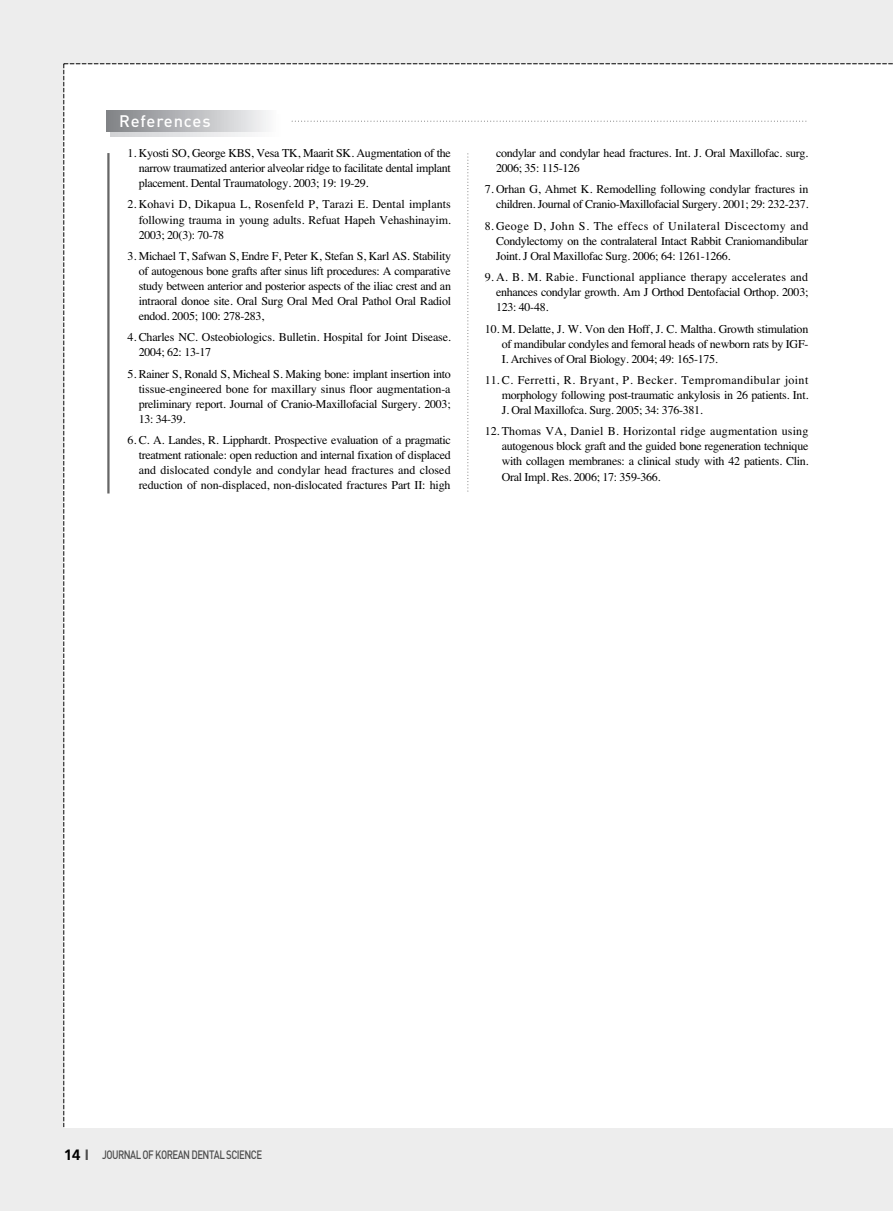
<style>
.page{position:relative;width:893px;height:1211px;background:#fff}
.page>*{position:absolute;margin:0;border:0;box-sizing:border-box;transform-origin:0 0}
.t1{font:500 16.5px "DIN";letter-spacing:.055em;color:#fff}
.t2{font:12px/15px "Times";letter-spacing:-.025em;color:#000;text-align:justify}
.t3{font:500 12px "DIN";letter-spacing:-.055em;color:#4d4d4d;scale:.8 1}
.s1{font-family:"Frutiger";font-weight:700;font-size:15px;color:#000}
.s2{font-family:"Frutiger";font-weight:700;font-size:15px}
</style>
<div class="page">
<div style="left:0;top:0;width:892px;height:1210px;background:#ededed"></div>
<div style="left:63px;top:63px;width:829px;height:1064px;background:#fff"></div>
<div style="left:111px;top:115px;width:170px;height:21px;background:linear-gradient(to right,#d1d2d4,#fdfdfd)"></div>
<div style="left:106px;top:111px;width:170px;height:21px;background:linear-gradient(to right,#7f8185,#f8f8fa)"></div>
<h1 class="t1" style="left:119px;top:115px;width:93px">References</h1>
<p class="t2" style="left:139px;top:147px;width:314px;text-indent:-11px">1. Kyosti SO, George KBS, Vesa TK, Maarit SK. Augmentation of the narrow traumatized anterior alveolar ridge to facilitate dental implant placement. Dental Traumatology. 2003; 19: 19-29.</p>
<p class="t2" style="left:139px;top:198px;width:314px;text-indent:-11px">2. Kohavi D, Dikapua L, Rosenfeld P, Tarazi E. Dental implants following trauma in young adults. Refuat Hapeh Vehashinayim.<br>2003; 20(3): 70-78</p>
<p class="t2" style="left:139px;top:249px;width:314px;text-indent:-11px">3. Michael T, Safwan S, Endre F, Peter K, Stefan S, Karl AS. Stability of autogenous bone grafts after sinus lift procedures: A comparative study between anterior and posterior aspects of the iliac crest and an intraoral donoe site. Oral Surg Oral Med Oral Pathol Oral Radiol endod. 2005; 100: 278-283,</p>
<p class="t2" style="left:139px;top:331px;width:314px;text-indent:-11px">4. Charles NC. Osteobiologics. Bulletin. Hospital for Joint Disease.<br>2004; 62: 13-17</p>
<p class="t2" style="left:139px;top:367px;width:314px;text-indent:-11px">5. Rainer S, Ronald S, Micheal S. Making bone: implant insertion into tissue-engineered bone for maxillary sinus floor augmentation-a preliminary report. Journal of Cranio-Maxillofacial Surgery. 2003; 13: 34-39.</p>
<p class="t2" style="left:139px;top:434px;width:314px;text-indent:-11px">6. C. A. Landes, R. Lipphardt. Prospective evaluation of a pragmatic treatment rationale: open reduction and internal fixation of displaced and dislocated condyle and condylar head fractures and closed reduction of non-displaced, non-dislocated fractures Part II: high</p>
<p class="t2" style="left:496px;top:147px;width:314px">condylar and condylar head fractures. Int. J. Oral Maxillofac. surg.<br>2006; 35: 115-126</p>
<p class="t2" style="left:485px;top:183px;width:325px;text-align:right">7. Orhan G, Ahmet K. Remodelling following condylar fractures in children. Journal of Cranio-Maxillofacial Surgery. 2001; 29: 232-237.</p>
<p class="t2" style="left:496px;top:219px;width:314px;text-indent:-11px">8. Geoge D, John S. The effecs of Unilateral Discectomy and Condylectomy on the contralateral Intact Rabbit Craniomandibular Joint. J Oral Maxillofac Surg. 2006; 64: 1261-1266.</p>
<p class="t2" style="left:496px;top:271px;width:314px;text-indent:-11px">9. A. B. M. Rabie. Functional appliance therapy accelerates and enhances condylar growth. Am J Orthod Dentofacial Orthop. 2003; 123: 40-48.</p>
<p class="t2" style="left:501px;top:322px;width:308px;text-indent:-17px">10. M. Delatte, J. W. Von den Hoff, J. C. Maltha. Growth stimulation of mandibular condyles and femoral heads of newborn rats by IGF-I. Archives of Oral Biology. 2004; 49: 165-175.</p>
<p class="t2" style="left:501px;top:374px;width:308px;text-indent:-17px">11. C. Ferretti, R. Bryant, P. Becker. Tempromandibular joint morphology following post-traumatic ankylosis in 26 patients. Int.<br>J. Oral Maxillofca. Surg. 2005; 34: 376-381.</p>
<p class="t2" style="left:501px;top:425px;width:308px;text-indent:-17px">12. Thomas VA, Daniel B. Horizontal ridge augmentation using autogenous block graft and the guided bone regeneration technique with collagen membranes: a clinical study with 42 patients. Clin.<br>Oral Impl. Res. 2006; 17: 359-366.</p>
<p class="t3" style="left:64px;top:1150px;width:249px"><span class="s1">14</span> <span class="s2">I</span> JOURNAL OF KOREAN DENTAL SCIENCE</p>
</div>
